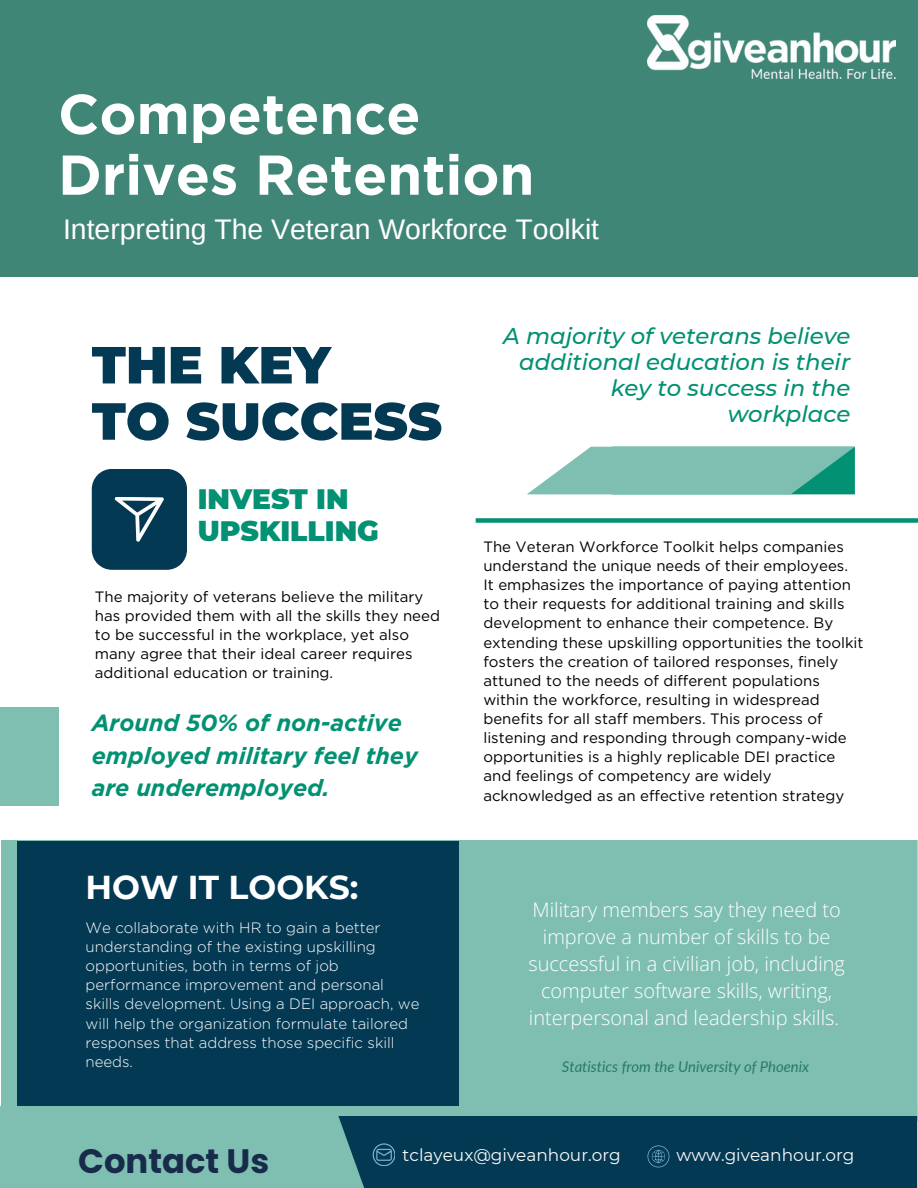
<style>
.page{position:relative;width:918px;height:1188px;background:#fff}
.page>*{position:absolute;margin:0;border:0;box-sizing:border-box;transform-origin:0 0}
.t1{font:700 55.95px/60.8px "Gotham";color:#fff}
.t2{font:900 52.2px "Montserrat";color:#043954}
.t3{font:700 33.9px "Poppins";color:#182b4b}
.t4{font:700 33px "Montserrat";color:#fff}
.t5{font:28.35px "Arimo";color:#fff}
.t6{font:900 28.05px/31.5px "Montserrat";color:#029172}
.t7{font:italic 700 23.25px/32.7px "Gotham";color:#029172}
.t8{font:italic 500 22.8px/25.8px "Montserrat";color:#029172;text-align:right}
.t9{font:300 19.95px/27px "Open Sans";color:#fff;text-align:center}
.t10{font:16.95px "Montserrat";color:#fafafa}
.t11{font:15px/19.2px "Gotham";color:#000}
.t12{font:300 15px/19.2px "Gotham";color:#fff}
.t13{font:italic 14.85px "Lato";color:#297967}
</style>
<div class="page">
<div style="left:0;top:707px;width:58px;height:99px;background:#7ebfb1"></div>
<div style="left:92px;top:469px;width:95px;height:101px;background:#043954"></div>
<svg style="left:115px;top:497px;width:49px;height:45px"></svg>
<div style="left:0;top:0;width:918px;height:276px;background:#408677"></div>
<div style="left:476px;top:518px;width:442px;height:5px;background:#029172"></div>
<svg style="left:527px;top:447px;width:328px;height:47px;background:#7ec0b2"></svg>
<div style="left:1px;top:841px;width:917px;height:280px;background:#7ebfb1"></div>
<div style="left:18px;top:841px;width:441px;height:272px;background:#043954"></div>
<div style="left:0;top:1106px;width:918px;height:82px;background:#7ebfb1"></div>
<div style="left:338px;top:1116px;width:580px;height:72px;background:#043954"></div>
<svg style="left:647px;top:1145px;width:22px;height:22px"></svg>
<svg style="left:373px;top:1143px;width:22px;height:23px"></svg>
<img style="left:648px;top:15px;width:247px;height:63px">
<p class="t1" style="left:58px;top:83px;width:478px">Competence<br>Drives Retention</p>
<p class="t5" style="left:63px;top:214px;width:538px">Interpreting The Veteran Workforce Toolkit</p>
<p class="t2" style="left:92px;top:333px;width:240px">THE KEY</p>
<p class="t2" style="left:92px;top:389px;width:352px">TO SUCCESS</p>
<p class="t6" style="left:198px;top:483px;width:183px">INVEST IN<br>UPSKILLING</p>
<p class="t11" style="left:95px;top:587px;width:347px">The majority of veterans believe the military has provided them with all the skills they need to be successful in the workplace, yet also many agree that their ideal career requires additional education or training.</p>
<p class="t7" style="left:92px;top:707px;width:328px">Around 50% of non-active employed military feel they are underemployed.</p>
<p class="t4" style="left:86px;top:867px;width:274px">HOW IT LOOKS:</p>
<p class="t12" style="left:86px;top:918px;width:300px">We collaborate with HR to gain a better understanding of the existing upskilling opportunities, both in terms of job performance improvement and personal</p>
<p class="t12" style="left:86px;top:994px;width:336px">skills development. Using a DEI approach, we will help the organization formulate tailored responses that address those specific skill needs.</p>
<p class="t8" style="left:503px;top:323px;width:349px">A majority of veterans believe additional education is their key to success in the workplace</p>
<p class="t11" style="left:483px;top:537px;width:366px">The Veteran Workforce Toolkit helps companies understand the unique needs of their employees.</p>
<p class="t11" style="left:483px;top:575px;width:382px">It emphasizes the importance of paying attention to their requests for additional training and skills development to enhance their competence. By extending these upskilling opportunities the toolkit fosters the creation of tailored responses, finely attuned to the needs of different populations</p>
<p class="t11" style="left:483px;top:690px;width:365px">within the workforce, resulting in widespread benefits for all staff members. This process of listening and responding through company-wide opportunities is a highly replicable DEI practice</p>
<p class="t11" style="left:483px;top:766px;width:362px">and feelings of competency are widely acknowledged as an effective retention strategy</p>
<p class="t9" style="left:528px;top:896px;width:318px">Military members say they need to improve a number of skills to be successful in a civilian job, including computer software skills, writing, interpersonal and leadership skills.</p>
<p class="t13" style="left:562px;top:1057px;width:249px">Statistics from the University of Phoenix</p>
<p class="t3" style="left:78px;top:1137px;width:193px">Contact Us</p>
<p class="t10" style="left:403px;top:1144px;width:220px">tclayeux@giveanhour.org</p>
<p class="t10" style="left:676px;top:1144px;width:180px">www.giveanhour.org</p>
</div>
